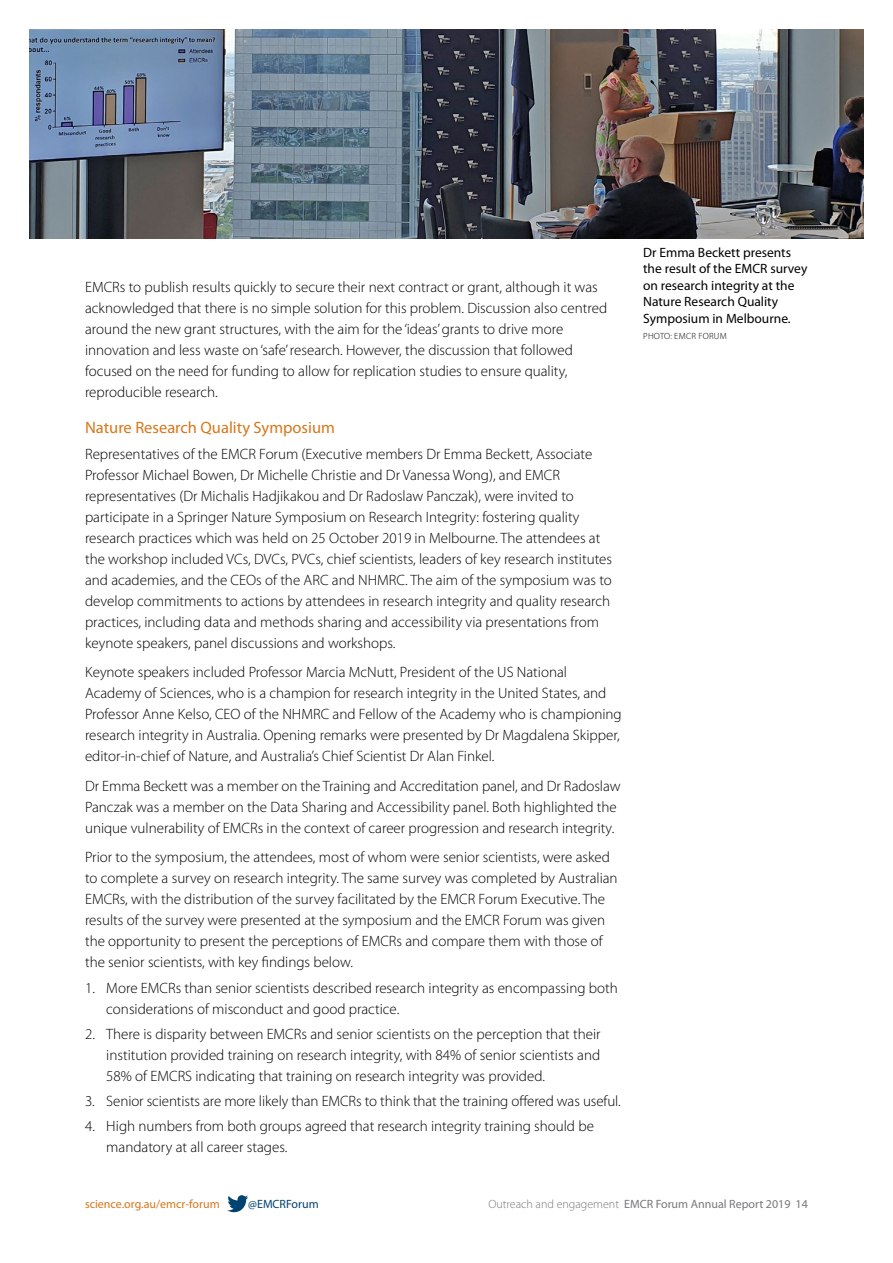
<style>
.page{position:relative;width:893px;height:1263px;background:#fff}
.page>*{position:absolute;margin:0;border:0;box-sizing:border-box;transform-origin:0 0}
.t1{font:16.5px "Myriad Pro";color:#d7771a}
.t2{font:300 15px/21px "Myriad Pro";color:#000}
.t3{font:13.5px/16.5px "Myriad Pro";color:#000}
.t4{font:12px "Myriad Pro";color:#77787b}
.t5{font:12px "Myriad Pro";color:#d7771a}
.t6{font:12px "Myriad Pro";color:#004270}
.t7{font:300 9px "Myriad Pro";letter-spacing:.03em;color:#000}
.s1{font-weight:300}
</style>
<div class="page">
<img style="left:30px;top:30px;width:833px;height:208px">
<svg style="left:227px;top:1195px;width:21px;height:17px"></svg>
<p class="t2" style="left:85px;top:277px;width:524px">EMCRs to publish results quickly to secure their next contract or grant, although it was acknowledged that there is no simple solution for this problem. Discussion also centred around the new grant structures, with the aim for the ‘ideas’ grants to drive more innovation and less waste on ‘safe’ research. However, the discussion that followed focused on the need for funding to allow for replication studies to ensure quality, reproducible research.</p>
<p class="t1" style="left:85px;top:419px;width:251px">Nature Research Quality Symposium</p>
<p class="t2" style="left:85px;top:443px;width:528px">Representatives of the EMCR Forum (Executive members Dr Emma Beckett, Associate Professor Michael Bowen, Dr Michelle Christie and Dr Vanessa Wong), and EMCR representatives (Dr Michalis Hadjikakou and Dr Radoslaw Panczak), were invited to participate in a Springer Nature Symposium on Research Integrity: fostering quality research practices which was held on 25 October 2019 in Melbourne. The attendees at the workshop included VCs, DVCs, PVCs, chief scientists, leaders of key research institutes and academies, and the CEOs of the ARC and NHMRC. The aim of the symposium was to develop commitments to actions by attendees in research integrity and quality research practices, including data and methods sharing and accessibility via presentations from keynote speakers, panel discussions and workshops.</p>
<p class="t2" style="left:85px;top:662px;width:538px">Keynote speakers included Professor Marcia McNutt, President of the US National Academy of Sciences, who is a champion for research integrity in the United States, and Professor Anne Kelso, CEO of the NHMRC and Fellow of the Academy who is championing research integrity in Australia. Opening remarks were presented by Dr Magdalena Skipper, editor-in-chief of Nature, and Australia’s Chief Scientist Dr Alan Finkel.</p>
<p class="t2" style="left:85px;top:775px;width:537px">Dr Emma Beckett was a member on the Training and Accreditation panel, and Dr Radoslaw<br>Panczak was a member on the Data Sharing and Accessibility panel. Both highlighted the unique vulnerability of EMCRs in the context of career progression and research integrity.</p>
<p class="t2" style="left:85px;top:847px;width:534px">Prior to the symposium, the attendees, most of whom were senior scientists, were asked to complete a survey on research integrity. The same survey was completed by Australian EMCRs, with the distribution of the survey facilitated by the EMCR Forum Executive. The results of the survey were presented at the symposium and the EMCR Forum was given the opportunity to present the perceptions of EMCRs and compare them with those of the senior scientists, with key findings below.</p>
<p class="t2" style="left:106px;top:977px;width:513px;text-indent:-21px">1. More EMCRs than senior scientists described research integrity as encompassing both considerations of misconduct and good practice.</p>
<p class="t2" style="left:106px;top:1023px;width:496px;text-align:justify;text-indent:-21px">2. There is disparity between EMCRs and senior scientists on the perception that their institution provided training on research integrity, with 84% of senior scientists and 58% of EMCRS indicating that training on research integrity was provided.</p>
<p class="t2" style="left:85px;top:1091px;width:536px">3. Senior scientists are more likely than EMCRs to think that the training offered was useful.</p>
<p class="t2" style="left:106px;top:1116px;width:489px;text-indent:-21px">4. High numbers from both groups agreed that research integrity training should be mandatory at all career stages.</p>
<p class="t3" style="left:643px;top:244px;width:166px">Dr Emma Beckett presents the result of the EMCR survey on research integrity at the<br>Nature Research Quality<br>Symposium in Melbourne.</p>
<p class="t7" style="left:643px;top:331px;width:85px">PHOTO: EMCR FORUM</p>
<p class="t5" style="left:85px;top:1197px;width:136px">science.org.au/emcr-forum</p>
<p class="t6" style="left:248px;top:1197px;width:72px">@EMCRForum</p>
<p class="t4" style="left:488px;top:1197px;width:321px"><span class="s1">Outreach and engagement</span> EMCR Forum Annual Report 2019 14</p>
</div>
